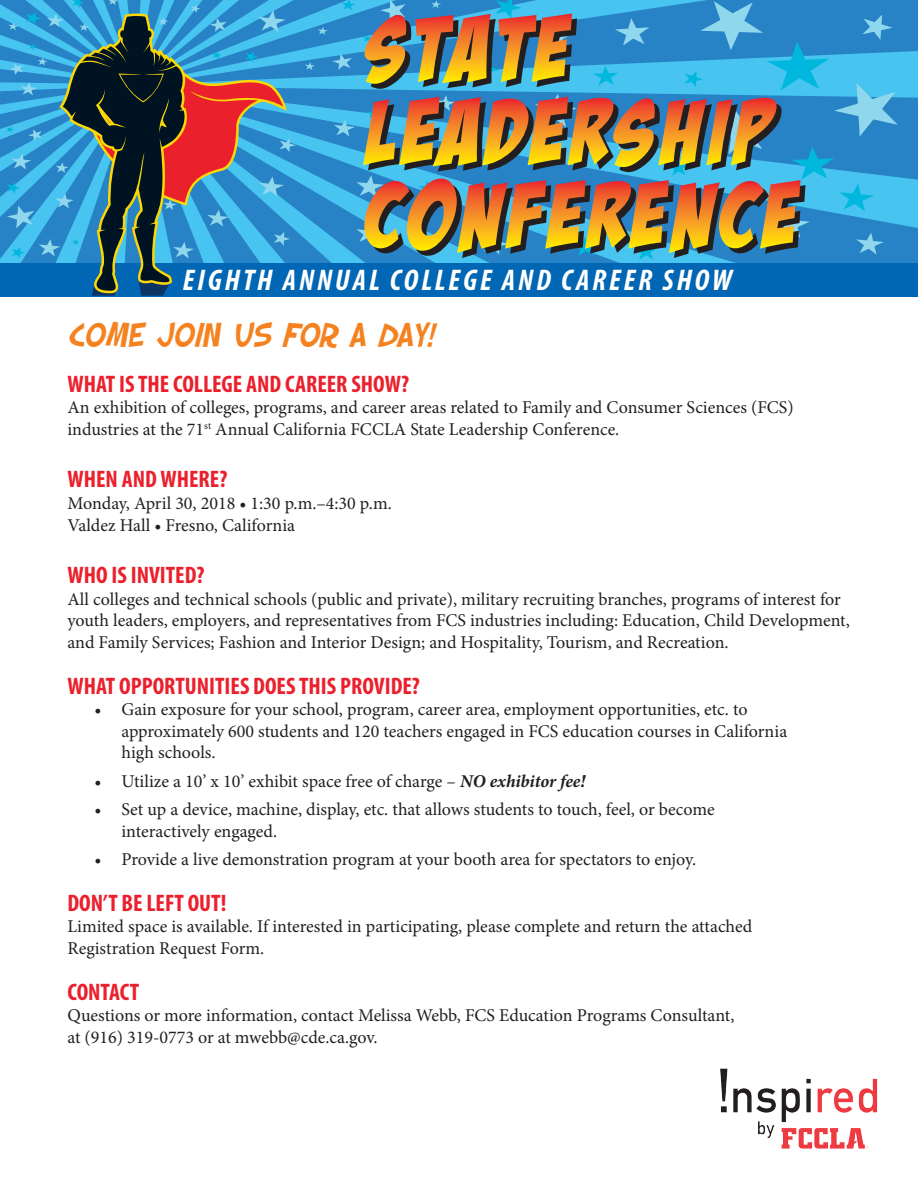
<style>
.page{position:relative;width:918px;height:1188px;background:#fff}
.page>*{position:absolute;margin:0;border:0;box-sizing:border-box;transform-origin:0 0}
.subhead3{font:italic 36px "SF Slapstick Comic";letter-spacing:.025em;color:#f58220}
.t1{font:italic 700 condensed 30px "Myriad Pro";letter-spacing:.1em;color:#fff}
.SUBHEAD{font:700 condensed 24px "Myriad Pro";color:#eb202d}
.text1{font:18px/21.6px "Minion Pro";color:#231f20}
.s1{font-weight:700;font-style:italic}
</style>
<div class="page">
<svg style="left:0;top:0;width:918px;height:263px;background:#329ad4"></svg>
<div style="left:0;top:263px;width:918px;height:33px;background:#0166b3"></div>
<svg style="left:6px;top:0;width:290px;height:296px;background:#3e799d"></svg>
<svg style="left:305px;top:0;width:593px;height:260px;background:#668c92"></svg>
<img style="left:720px;top:1068px;width:158px;height:81px">
<h2 class="t1" style="left:183px;top:261px;width:551px">EIGHTH ANNUAL COLLEGE AND CAREER SHOW</h2>
<p class="subhead3" style="left:68px;top:312px;width:369px">COME JOIN US FOR A DAY!</p>
<p class="SUBHEAD" style="left:68px;top:369px;width:343px">WHAT IS THE COLLEGE AND CAREER SHOW?</p>
<p class="text1" style="left:68px;top:397px;width:728px">An exhibition of colleges, programs, and career areas related to Family and Consumer Sciences (FCS) industries at the 71<sup>st</sup> Annual California FCCLA State Leadership Conference.</p>
<p class="SUBHEAD" style="left:68px;top:464px;width:161px">WHEN AND WHERE?</p>
<p class="text1" style="left:68px;top:493px;width:326px">Monday, April 30, 2018 • 1:30 p.m.–4:30 p.m.<br>Valdez Hall • Fresno, California</p>
<p class="SUBHEAD" style="left:68px;top:560px;width:139px">WHO IS INVITED?</p>
<p class="text1" style="left:68px;top:588px;width:784px">All colleges and technical schools (public and private), military recruiting branches, programs of interest for youth leaders, employers, and representatives from FCS industries including: Education, Child Development, and Family Services; Fashion and Interior Design; and Hospitality, Tourism, and Recreation.</p>
<p class="SUBHEAD" style="left:68px;top:671px;width:354px">WHAT OPPORTUNITIES DOES THIS PROVIDE?</p>
<p class="text1" style="left:122px;top:699px;width:667px;text-indent:-27px">• Gain exposure for your school, program, career area, employment opportunities, etc. to approximately 600 students and 120 teachers engaged in FCS education courses in California high schools.</p>
<p class="text1" style="left:94px;top:770px;width:492px">• Utilize a 10’ x 10’ exhibit space free of charge – <span class="s1">NO exhibitor fee!</span></p>
<p class="text1" style="left:122px;top:799px;width:595px;text-indent:-27px">• Set up a device, machine, display, etc. that allows students to touch, feel, or become interactively engaged.</p>
<p class="text1" style="left:94px;top:849px;width:603px">• Provide a live demonstration program at your booth area for spectators to enjoy.</p>
<p class="SUBHEAD" style="left:68px;top:888px;width:160px">DON’T BE LEFT OUT!</p>
<p class="text1" style="left:68px;top:916px;width:686px">Limited space is available. If interested in participating, please complete and return the attached<br>Registration Request Form.</p>
<p class="SUBHEAD" style="left:68px;top:977px;width:73px">CONTACT</p>
<p class="text1" style="left:68px;top:1005px;width:668px">Questions or more information, contact Melissa Webb, FCS Education Programs Consultant, at (916) 319-0773 or at mwebb@cde.ca.gov.</p>
</div>
